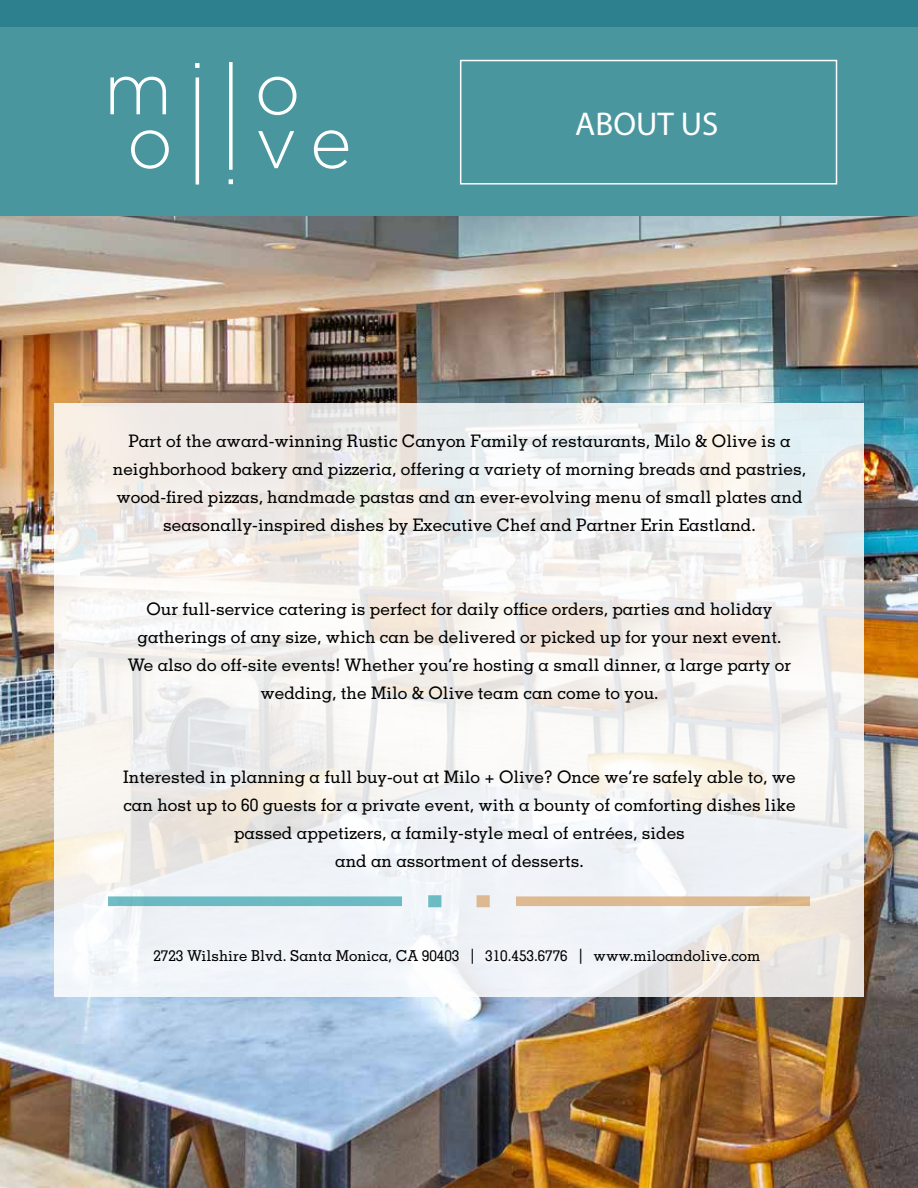
<style>
.page{position:relative;width:918px;height:1188px;background:#fff}
.page>*{position:absolute;margin:0;border:0;box-sizing:border-box;transform-origin:0 0}
.t1{font:33px "Myriad Pro";color:#fff}
.t2{font:500 17.25px/28px "Memphis";color:#000;text-align:center}
.t3{font:500 15px "Memphis";color:#000}
</style>
<div class="page">
<img style="left:0;top:216px;width:918px;height:972px">
<div style="left:0;top:0;width:918px;height:216px;background:#49969f"></div>
<svg style="left:54px;top:403px;width:810px;height:594px"></svg>
<div style="left:0;top:0;width:918px;height:27px;background:#2d818e"></div>
<svg style="left:108px;top:895px;width:333px;height:12px;background:#8dc8d0"></svg>
<svg style="left:477px;top:895px;width:333px;height:12px;background:#e1c7a9"></svg>
<svg style="left:110px;top:77px;width:56px;height:37px"></svg>
<svg style="left:195px;top:63px;width:5px;height:5px"></svg>
<hr style="left:196px;top:78px;width:3px;height:107px;background:#fff">
<svg style="left:229px;top:179px;width:4px;height:5px"></svg>
<svg style="left:229px;top:62px;width:4px;height:108px"></svg>
<svg style="left:259px;top:77px;width:37px;height:38px"></svg>
<svg style="left:131px;top:130px;width:38px;height:39px"></svg>
<svg style="left:258px;top:131px;width:36px;height:37px"></svg>
<svg style="left:314px;top:130px;width:34px;height:39px"></svg>
<div style="left:460px;top:60px;width:377px;height:125px;border:2px solid #fff"></div>
<h1 class="t1" style="left:575px;top:111px;width:145px">ABOUT US</h1>
<p class="t2" style="left:113px;top:429px;width:695px">Part of the award-winning Rustic Canyon Family of restaurants, Milo &amp; Olive is a neighborhood bakery and pizzeria, offering a variety of morning breads and pastries, wood-fired pizzas, handmade pastas and an ever-evolving menu of small plates and seasonally-inspired dishes by Executive Chef and Partner Erin Eastland.</p>
<p class="t2" style="left:128px;top:597px;width:665px">Our full-service catering is perfect for daily office orders, parties and holiday gatherings of any size, which can be delivered or picked up for your next event.<br>We also do off-site events! Whether you’re hosting a small dinner, a large party or wedding, the Milo &amp; Olive team can come to you.</p>
<p class="t2" style="left:123px;top:765px;width:674px">Interested in planning a full buy-out at Milo + Olive? Once we’re safely able to, we can host up to 60 guests for a private event, with a bounty of comforting dishes like passed appetizers, a family-style meal of entrées, sides<br>and an assortment of desserts.</p>
<p class="t3" style="left:153px;top:950px;width:609px">2723 Wilshire Blvd. Santa Monica, CA 90403 | 310.453.6776 | www.miloandolive.com</p>
</div>
